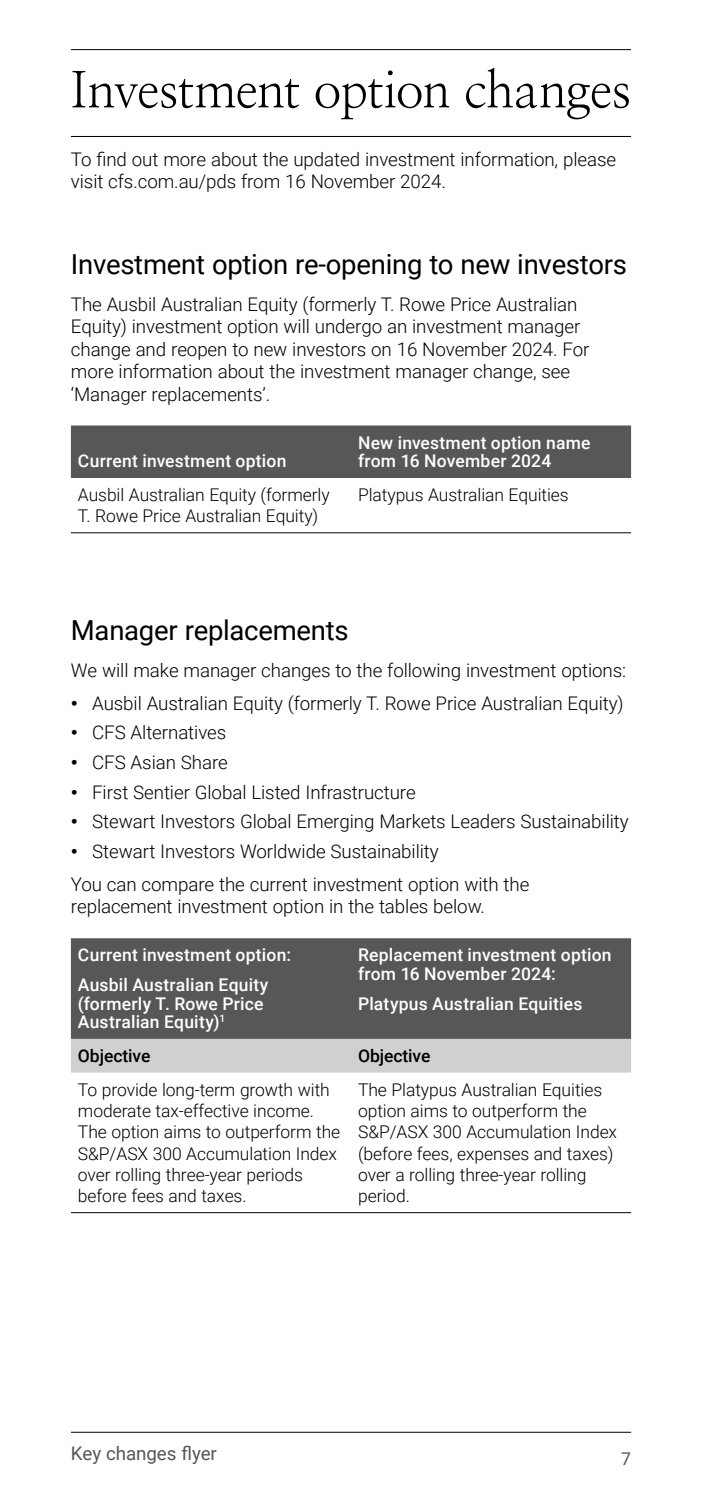
<style>
.page{position:relative;width:702px;height:1489px;background:#fff}
.page>*{position:absolute;margin:0;border:0;box-sizing:border-box;transform-origin:0 0}
.KCF_02_Section_Head{font:50px "Nanum Myeongjo";letter-spacing:-.02em;color:#000}
.KCF_02_Subhead_1{font:27.5px "Roboto";letter-spacing:-.01em;color:#000}
.KCF_01_Body{font:300 18.75px/22.5px "Roboto";letter-spacing:-.005em;color:#000}
.t1{font:18.75px "Roboto";letter-spacing:-.005em;color:#575756}
.KCF_09_Table_Body{font:300 17.5px/21.2px "Roboto";letter-spacing:-.005em;color:#000}
.KCF_09_Table_Col_Head{font:500 17.5px/18.8px "Roboto";letter-spacing:.01em;color:#fff}
.KCF_09_Table_Body_Medium{font:500 17.5px "Roboto";letter-spacing:-.005em;color:#000}
.t2{font:17.5px "Roboto";color:#575756}
.s1{font-weight:900}
</style>
<div class="page">
<hr style="left:71px;top:1431px;width:560px;height:1px;background:#000">
<hr style="left:71px;top:49px;width:560px;height:1px;background:#000">
<hr style="left:71px;top:136px;width:560px;height:1px;background:#000">
<div style="left:71px;top:425px;width:560px;height:53px;background:#575756"></div>
<hr style="left:71px;top:532px;width:280px;height:1px;background:#000">
<hr style="left:351px;top:532px;width:280px;height:1px;background:#000">
<div style="left:71px;top:938px;width:560px;height:100px;background:#575756"></div>
<div style="left:71px;top:1038px;width:560px;height:34px;background:#d0d0d0"></div>
<hr style="left:71px;top:1212px;width:280px;height:1px;background:#000">
<hr style="left:351px;top:1212px;width:280px;height:1px;background:#000">
<p class="KCF_02_Section_Head" style="left:71px;top:60px;width:561px">Investment option changes</p>
<p class="KCF_01_Body" style="left:71px;top:147px;width:546px">To find out more about the updated investment information, please visit cfs.com.au/pds from 16 November 2024.</p>
<p class="KCF_02_Subhead_1" style="left:71px;top:245px;width:557px">Investment option re-opening to new investors</p>
<p class="KCF_01_Body" style="left:71px;top:292px;width:520px">The Ausbil Australian Equity (formerly T. Rowe Price Australian Equity) investment option will undergo an investment manager change and reopen to new investors on 16 November 2024. For more information about the investment manager change, see ‘Manager replacements’.</p>
<p class="KCF_09_Table_Col_Head" style="left:78px;top:451px;width:210px">Current investment option</p>
<p class="KCF_09_Table_Col_Head" style="left:358px;top:432px;width:234px">New investment option name from 16 November 2024</p>
<p class="KCF_09_Table_Body" style="left:78px;top:483px;width:253px">Ausbil Australian Equity (formerly<br>T. Rowe Price Australian Equity)</p>
<p class="KCF_09_Table_Body" style="left:358px;top:483px;width:212px">Platypus Australian Equities</p>
<p class="KCF_02_Subhead_1" style="left:71px;top:611px;width:279px">Manager replacements</p>
<p class="KCF_01_Body" style="left:71px;top:658px;width:556px">We will make manager changes to the following investment options:</p>
<p class="KCF_01_Body" style="left:71px;top:691px;width:554px"><span class="s1">•</span> Ausbil Australian Equity (formerly T. Rowe Price Australian Equity)</p>
<p class="KCF_01_Body" style="left:71px;top:720px;width:157px"><span class="s1">•</span> CFS Alternatives</p>
<p class="KCF_01_Body" style="left:71px;top:750px;width:158px"><span class="s1">•</span> CFS Asian Share</p>
<p class="KCF_01_Body" style="left:71px;top:780px;width:346px"><span class="s1">•</span> First Sentier Global Listed Infrastructure</p>
<p class="KCF_01_Body" style="left:71px;top:809px;width:559px"><span class="s1">•</span> Stewart Investors Global Emerging Markets Leaders Sustainability</p>
<p class="KCF_01_Body" style="left:71px;top:839px;width:369px"><span class="s1">•</span> Stewart Investors Worldwide Sustainability</p>
<p class="KCF_01_Body" style="left:71px;top:872px;width:460px">You can compare the current investment option with the replacement investment option in the tables below.</p>
<p class="KCF_09_Table_Col_Head" style="left:78px;top:945px;width:214px">Current investment option:</p>
<p class="KCF_09_Table_Col_Head" style="left:78px;top:974px;width:192px">Ausbil Australian Equity (formerly T. Rowe Price<br>Australian Equity)<sup>1</sup></p>
<p class="KCF_09_Table_Col_Head" style="left:358px;top:945px;width:255px">Replacement investment option from 16 November 2024:</p>
<p class="KCF_09_Table_Col_Head" style="left:358px;top:993px;width:226px">Platypus Australian Equities</p>
<p class="KCF_09_Table_Body_Medium" style="left:78px;top:1043px;width:74px">Objective</p>
<p class="KCF_09_Table_Body_Medium" style="left:358px;top:1043px;width:74px">Objective</p>
<p class="KCF_09_Table_Body" style="left:78px;top:1078px;width:264px">To provide long-term growth with moderate tax-effective income.<br>The option aims to outperform the<br>S&amp;P/ASX 300 Accumulation Index over rolling three-year periods before fees and taxes.</p>
<p class="KCF_09_Table_Body" style="left:358px;top:1078px;width:260px">The Platypus Australian Equities option aims to outperform the<br>S&amp;P/ASX 300 Accumulation Index (before fees, expenses and taxes) over a rolling three-year rolling period.</p>
<p class="t1" style="left:71px;top:1439px;width:147px">Key changes flyer</p>
<p class="t2" style="left:621px;top:1446px;width:11px">7</p>
</div>
